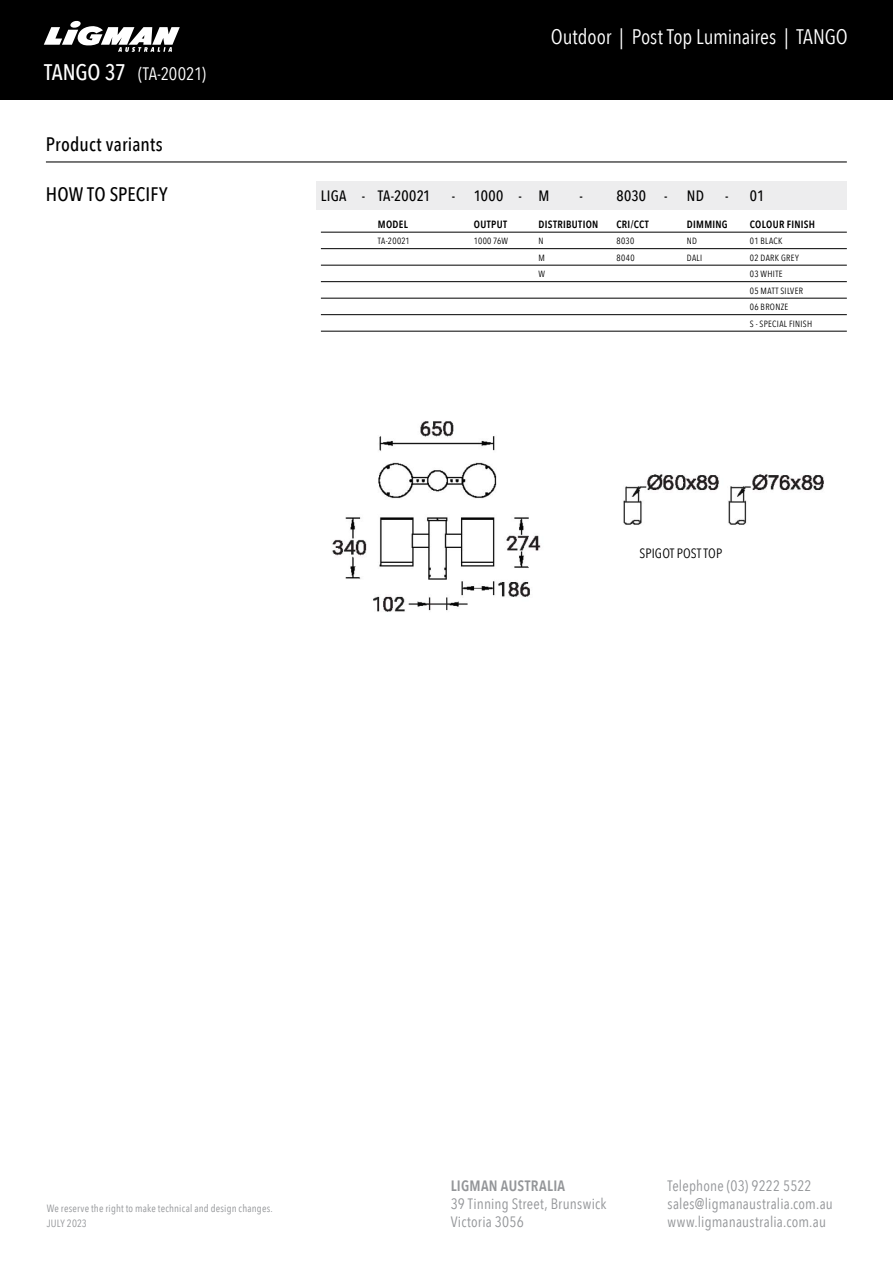
<style>
.page{position:relative;width:893px;height:1263px;background:#fff}
.page>*{position:absolute;margin:0;border:0;box-sizing:border-box;transform-origin:0 0}
.t1{font:21px "Avenir Next Condensed";letter-spacing:-.005em;color:#fff}
.t2{font:500 19.5px "Avenir Next Condensed";letter-spacing:.005em;color:#000}
.t3{font:18px "Avenir Next Condensed";letter-spacing:-.015em;color:#fff}
.t4{font:15px/18px "Avenir Next Condensed";letter-spacing:.01em;color:#939598}
.t5{font:500 15px "Avenir Next Condensed";letter-spacing:.015em;color:#000}
.t6{font:600 15px "Avenir Next Condensed";letter-spacing:.02em;color:#939598}
.t7{font:13.5px "Avenir Next Condensed";letter-spacing:.01em;color:#000}
.t8{font:10.5px/15px "Avenir Next Condensed";letter-spacing:.02em;color:#939598}
.t9{font:600 10.5px "Avenir Next Condensed";letter-spacing:.03em;color:#000}
.t10{font:9px/16.5px "Avenir Next Condensed";letter-spacing:.035em;color:#000}
.s1{font-weight:500;font-size:22.5px}
</style>
<div class="page">
<div style="left:316px;top:181px;width:531px;height:28px;background:#ededee"></div>
<hr style="left:321px;top:232px;width:526px;height:1px;background:#000">
<hr style="left:321px;top:248px;width:526px;height:1px;background:#000">
<hr style="left:321px;top:265px;width:526px;height:1px;background:#000">
<hr style="left:321px;top:281px;width:526px;height:1px;background:#000">
<hr style="left:321px;top:298px;width:526px;height:1px;background:#000">
<hr style="left:321px;top:314px;width:526px;height:1px;background:#000">
<hr style="left:321px;top:331px;width:526px;height:1px;background:#000">
<hr style="left:46px;top:161px;width:801px;height:1px;background:#000">
<div style="left:0;top:0;width:893px;height:99px;background:#000"></div>
<svg style="left:44px;top:20px;width:136px;height:32px"></svg>
<img style="left:332px;top:421px;width:492px;height:191px">
<div style="left:607px;top:545px;width:148px;height:31px;background:#fff"></div>
<p class="t3" style="left:44px;top:58px;width:163px"><span class="s1">TANGO 37</span> (TA-20021)</p>
<h1 class="t1" style="left:551px;top:19px;width:298px">Outdoor | Post Top Luminaires | TANGO</h1>
<h2 class="t2" style="left:46px;top:132px;width:118px">Product variants</h2>
<h2 class="t2" style="left:46px;top:182px;width:123px">HOW TO SPECIFY</h2>
<p class="t5" style="left:321px;top:186px;width:111px">LIGA - TA-20021</p>
<p class="t5" style="left:452px;top:186px;width:99px">- 1000 - M</p>
<p class="t5" style="left:579px;top:186px;width:90px">- 8030 -</p>
<p class="t5" style="left:687px;top:186px;width:19px">ND</p>
<p class="t5" style="left:725px;top:186px;width:41px">- 01</p>
<p class="t9" style="left:378px;top:215px;width:31px">MODEL</p>
<p class="t9" style="left:474px;top:215px;width:35px">OUTPUT</p>
<p class="t9" style="left:538px;top:215px;width:62px">DISTRIBUTION</p>
<p class="t9" style="left:616px;top:215px;width:34px">CRI/CCT</p>
<p class="t9" style="left:687px;top:215px;width:42px">DIMMING</p>
<p class="t9" style="left:750px;top:215px;width:67px">COLOUR FINISH</p>
<p class="t10" style="left:378px;top:232px;width:33px">TA-20021</p>
<p class="t10" style="left:474px;top:232px;width:36px">1000 76W</p>
<p class="t10" style="left:538px;top:232px;width:7px">N</p>
<p class="t10" style="left:616px;top:232px;width:19px">8030</p>
<p class="t10" style="left:687px;top:232px;width:12px">ND</p>
<p class="t10" style="left:750px;top:232px;width:34px">01 BLACK</p>
<p class="t10" style="left:538px;top:249px;width:8px">M</p>
<p class="t10" style="left:616px;top:249px;width:20px">8040</p>
<p class="t10" style="left:687px;top:249px;width:17px">DALI</p>
<p class="t10" style="left:750px;top:249px;width:50px">02 DARK GREY</p>
<p class="t10" style="left:538px;top:265px;width:8px">W</p>
<p class="t10" style="left:750px;top:265px;width:64px">03 WHITE<br>05 MATT SILVER<br>06 BRONZE<br>S - SPECIAL FINISH</p>
<p class="t7" style="left:639px;top:542px;width:84px">SPIGOT POST TOP</p>
<p class="t8" style="left:47px;top:1200px;width:227px">We reserve the right to make technical and design changes.<br>JULY 2023</p>
<p class="t6" style="left:451px;top:1172px;width:116px">LIGMAN AUSTRALIA</p>
<p class="t4" style="left:451px;top:1194px;width:157px">39 Tinning Street, Brunswick<br>Victoria 3056</p>
<p class="t4" style="left:667px;top:1176px;width:167px">Telephone (03) 9222 5522 sales@ligmanaustralia.com.au www.ligmanaustralia.com.au</p>
</div>
